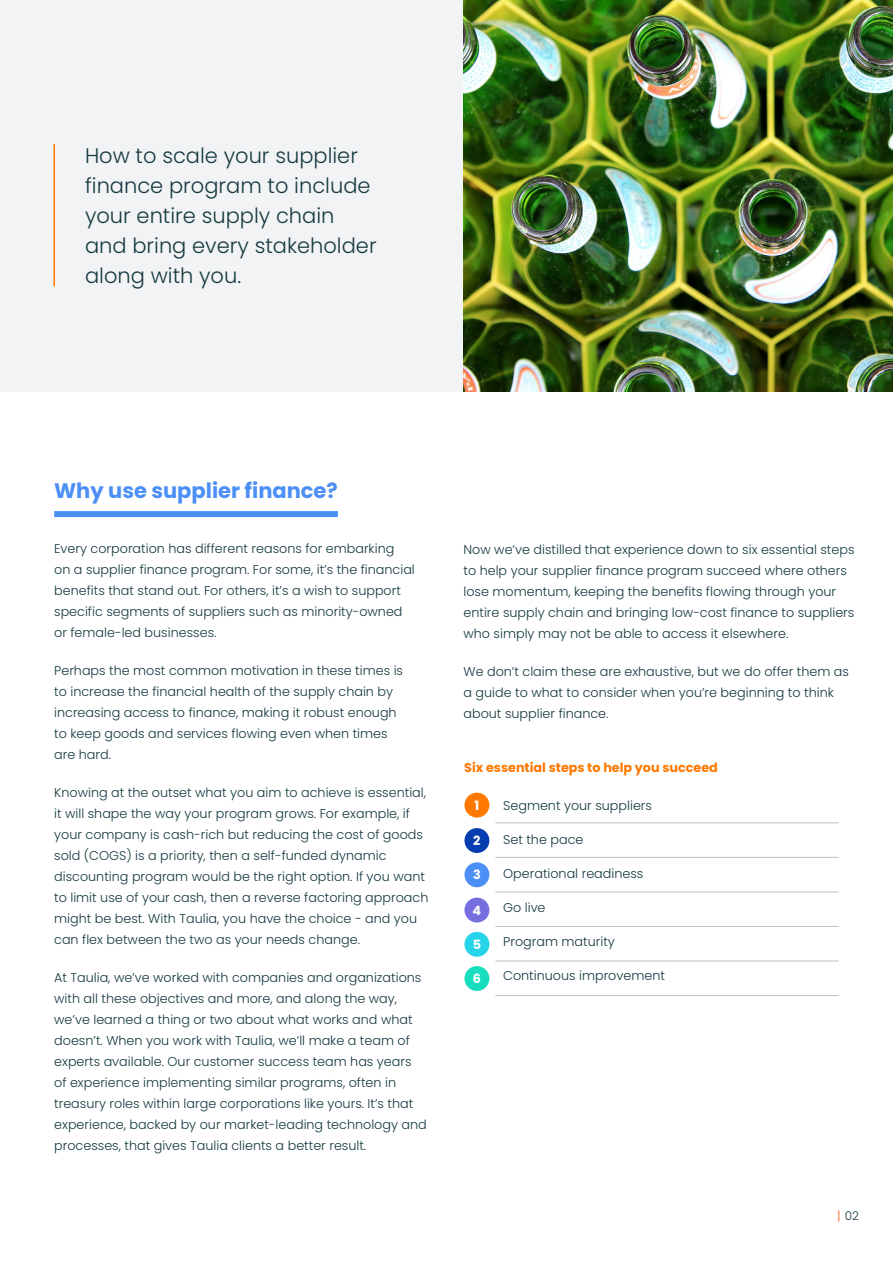
<style>
.page{position:relative;width:893px;height:1263px;background:#fff}
.page>*{position:absolute;margin:0;border:0;box-sizing:border-box;transform-origin:0 0}
.Body_Text{font:300 21px/30px "Poppins";color:#163a41}
.Heading_6{font:700 21px "Poppins";color:#4c8ff6}
.Body_Text-2{font:300 12.75px/21px "Poppins";color:#163a41}
.Body_Text-3{font:700 12.75px "Poppins";color:#ff7800}
.Body_Text-4{font:700 12.75px "Poppins";color:#fff}
.Body_Text-5{font:300 12px "Poppins";color:#163a41}
.s1{font-family:"Gotham";font-weight:700;color:#f89a67}
</style>
<div class="page">
<div style="left:0;top:0;width:570px;height:391px;background:#f2f3f4"></div>
<div style="left:54px;top:511px;width:284px;height:6px;background:#4c8ff6"></div>
<hr style="left:53px;top:144px;width:2px;height:142px;background:#ff7800">
<img style="left:463px;top:0;width:430px;height:391px">
<div style="left:464px;top:793px;width:25px;height:24px;background:#ff7800;border-radius:50%"></div>
<div style="left:464px;top:828px;width:25px;height:25px;background:#053caf;border-radius:50%"></div>
<div style="left:464px;top:862px;width:25px;height:25px;background:#4c8ff6;border-radius:50%"></div>
<div style="left:464px;top:898px;width:25px;height:24px;background:#776ee0;border-radius:50%"></div>
<div style="left:464px;top:932px;width:25px;height:25px;background:#26d4ea;border-radius:50%"></div>
<div style="left:464px;top:966px;width:25px;height:25px;background:#19ddbf;border-radius:50%"></div>
<hr style="left:495px;top:823px;width:344px;height:1px;background:#bec1c5">
<hr style="left:495px;top:857px;width:344px;height:1px;background:#bec1c5">
<hr style="left:495px;top:892px;width:344px;height:1px;background:#bec1c5">
<hr style="left:495px;top:926px;width:344px;height:1px;background:#bec1c5">
<hr style="left:495px;top:961px;width:344px;height:1px;background:#bec1c5">
<hr style="left:495px;top:995px;width:344px;height:1px;background:#bec1c5">
<p class="Body_Text" style="left:85px;top:141px;width:293px">How to scale your supplier finance program to include your entire supply chain and bring every stakeholder along with you.</p>
<p class="Heading_6" style="left:54px;top:479px;width:285px">Why use supplier finance?</p>
<p class="Body_Text-2" style="left:54px;top:538px;width:362px">Every corporation has different reasons for embarking<br>on a supplier finance program. For some, it’s the financial benefits that stand out. For others, it’s a wish to support specific segments of suppliers such as minority-owned or female-led businesses.</p>
<p class="Body_Text-2" style="left:54px;top:660px;width:350px">Perhaps the most common motivation in these times is to increase the financial health of the supply chain by increasing access to finance, making it robust enough to keep goods and services flowing even when times are hard.</p>
<p class="Body_Text-2" style="left:54px;top:782px;width:376px">Knowing at the outset what you aim to achieve is essential, it will shape the way your program grows. For example, if your company is cash-rich but reducing the cost of goods sold (COGS) is a priority, then a self-funded dynamic discounting program would be the right option. If you want to limit use of your cash, then a reverse factoring approach might be best. With Taulia, you have the choice - and you can flex between the two as your needs change.</p>
<p class="Body_Text-2" style="left:54px;top:967px;width:374px">At Taulia, we’ve worked with companies and organizations with all these objectives and more, and along the way, we’ve learned a thing or two about what works and what doesn’t. When you work with Taulia, we’ll make a team of experts available. Our customer success team has years of experience implementing similar programs, often in treasury roles within large corporations like yours. It’s that experience, backed by our market-leading technology and processes, that gives Taulia clients a better result.</p>
<p class="Body_Text-2" style="left:463px;top:539px;width:393px">Now we’ve distilled that experience down to six essential steps to help your supplier finance program succeed where others lose momentum, keeping the benefits flowing through your entire supply chain and bringing low-cost finance to suppliers who simply may not be able to access it elsewhere.</p>
<p class="Body_Text-2" style="left:463px;top:661px;width:387px">We don’t claim these are exhaustive, but we do offer them as a guide to what to consider when you’re beginning to think about supplier finance.</p>
<p class="Body_Text-3" style="left:464px;top:760px;width:255px">Six essential steps to help you succeed</p>
<p class="Body_Text-2" style="left:503px;top:795px;width:150px">Segment your suppliers</p>
<p class="Body_Text-2" style="left:503px;top:829px;width:82px">Set the pace</p>
<p class="Body_Text-2" style="left:503px;top:863px;width:142px">Operational readiness</p>
<p class="Body_Text-2" style="left:503px;top:897px;width:44px">Go live</p>
<p class="Body_Text-2" style="left:503px;top:931px;width:113px">Program maturity</p>
<p class="Body_Text-2" style="left:503px;top:965px;width:163px">Continuous improvement</p>
<p class="Body_Text-4" style="left:474px;top:798px;width:6px">1</p>
<p class="Body_Text-4" style="left:473px;top:833px;width:9px">2</p>
<p class="Body_Text-4" style="left:473px;top:867px;width:9px">3</p>
<p class="Body_Text-4" style="left:473px;top:903px;width:10px">4</p>
<p class="Body_Text-4" style="left:473px;top:937px;width:10px">5</p>
<p class="Body_Text-4" style="left:473px;top:971px;width:10px">6</p>
<p class="Body_Text-5" style="left:837px;top:1209px;width:24px"><span class="s1">|</span> 02</p>
</div>
